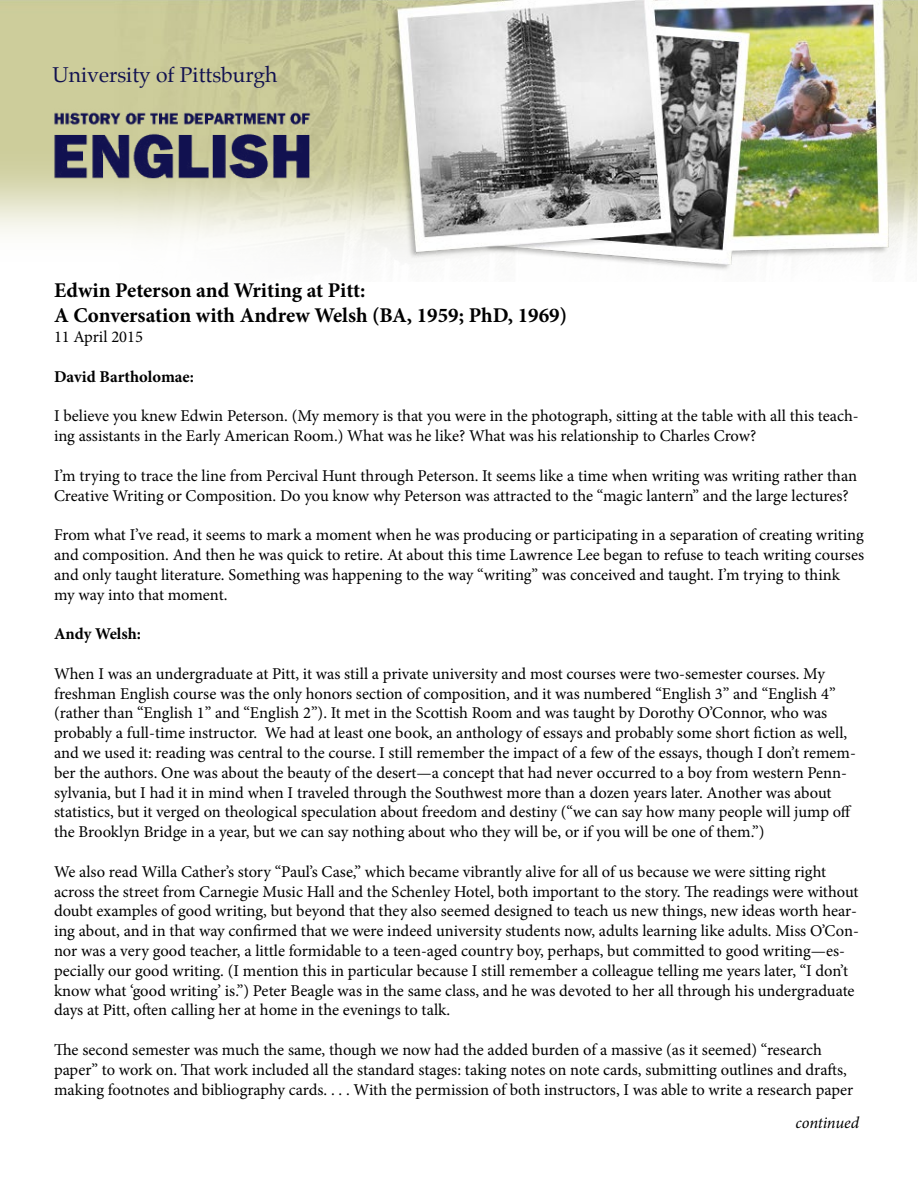
<style>
.page{position:relative;width:918px;height:1188px;background:#fff}
.page>*{position:absolute;margin:0;border:0;box-sizing:border-box;transform-origin:0 0}
.t1{font:700 21px/25.2px "Minion Pro";letter-spacing:-.005em;color:#000}
.t2{font:21px "Palatino";color:#111150}
.t3{font:16.5px/19.8px "Minion Pro";color:#000}
.t4{font:700 16.5px "Minion Pro";color:#000}
.t5{font:italic 16.5px "Minion Pro";letter-spacing:-.01em;color:#000}
</style>
<div class="page">
<img style="left:1px;top:0;width:916px;height:270px">
<img style="left:44px;top:100px;width:278px;height:91px">
<p class="t2" style="left:52px;top:57px;width:226px">University of Pittsburgh</p>
<p class="t1" style="left:54px;top:278px;width:515px">Edwin Peterson and Writing at Pitt:<br>A Conversation with Andrew Welsh (BA, 1959; PhD, 1969)</p>
<p class="t3" style="left:54px;top:327px;width:91px">11 April 2015</p>
<p class="t4" style="left:54px;top:365px;width:142px">David Bartholomae:</p>
<p class="t3" style="left:54px;top:406px;width:806px">I believe you knew Edwin Peterson. (My memory is that you were in the photograph, sitting at the table with all this teach&shy;ing assistants in the Early American Room.) What was he like? What was his relationship to Charles Crow?</p>
<p class="t3" style="left:54px;top:466px;width:805px">I’m trying to trace the line from Percival Hunt through Peterson. It seems like a time when writing was writing rather than<br>Creative Writing or Composition. Do you know why Peterson was attracted to the “magic lantern” and the large lectures?</p>
<p class="t3" style="left:54px;top:525px;width:812px">From what I’ve read, it seems to mark a moment when he was producing or participating in a separation of creating writing and composition. And then he was quick to retire. At about this time Lawrence Lee began to refuse to teach writing courses and only taught literature. Something was happening to the way “writing” was conceived and taught. I’m trying to think my way into that moment.</p>
<p class="t4" style="left:54px;top:622px;width:89px">Andy Welsh:</p>
<p class="t3" style="left:54px;top:664px;width:803px">When I was an undergraduate at Pitt, it was still a private university and most courses were two-semester courses. My freshman English course was the only honors section of composition, and it was numbered “English 3” and “English 4” (rather than “English 1” and “English 2”). It met in the Scottish Room and was taught by Dorothy O’Connor, who was probably a full-time instructor. We had at least one book, an anthology of essays and probably some short fiction as well, and we used it: reading was central to the course. I still remember the impact of a few of the essays, though I don’t remem&shy;ber the authors. One was about the beauty of the desert—a concept that had never occurred to a boy from western Penn&shy;sylvania, but I had it in mind when I traveled through the Southwest more than a dozen years later. Another was about statistics, but it verged on theological speculation about freedom and destiny (“we can say how many people will jump off the Brooklyn Bridge in a year, but we can say nothing about who they will be, or if you will be one of them.”)</p>
<p class="t3" style="left:54px;top:862px;width:806px">We also read Willa Cather’s story “Paul’s Case,” which became vibrantly alive for all of us because we were sitting right across the street from Carnegie Music Hall and the Schenley Hotel, both important to the story. The readings were without doubt examples of good writing, but beyond that they also seemed designed to teach us new things, new ideas worth hear&shy;ing about, and in that way confirmed that we were indeed university students now, adults learning like adults. Miss O’Con&shy;nor was a very good teacher, a little formidable to a teen-aged country boy, perhaps, but committed to good writing—es&shy;pecially our good writing. (I mention this in particular because I still remember a colleague telling me years later, “I don’t know what ‘good writing’ is.”) Peter Beagle was in the same class, and he was devoted to her all through his undergraduate days at Pitt, often calling her at home in the evenings to talk.</p>
<p class="t3" style="left:54px;top:1040px;width:801px">The second semester was much the same, though we now had the added burden of a massive (as it seemed) “research paper” to work on. That work included all the standard stages: taking notes on note cards, submitting outlines and drafts, making footnotes and bibliography cards. . . . With the permission of both instructors, I was able to write a research paper</p>
<p class="t5" style="left:796px;top:1111px;width:65px">continued</p>
</div>
